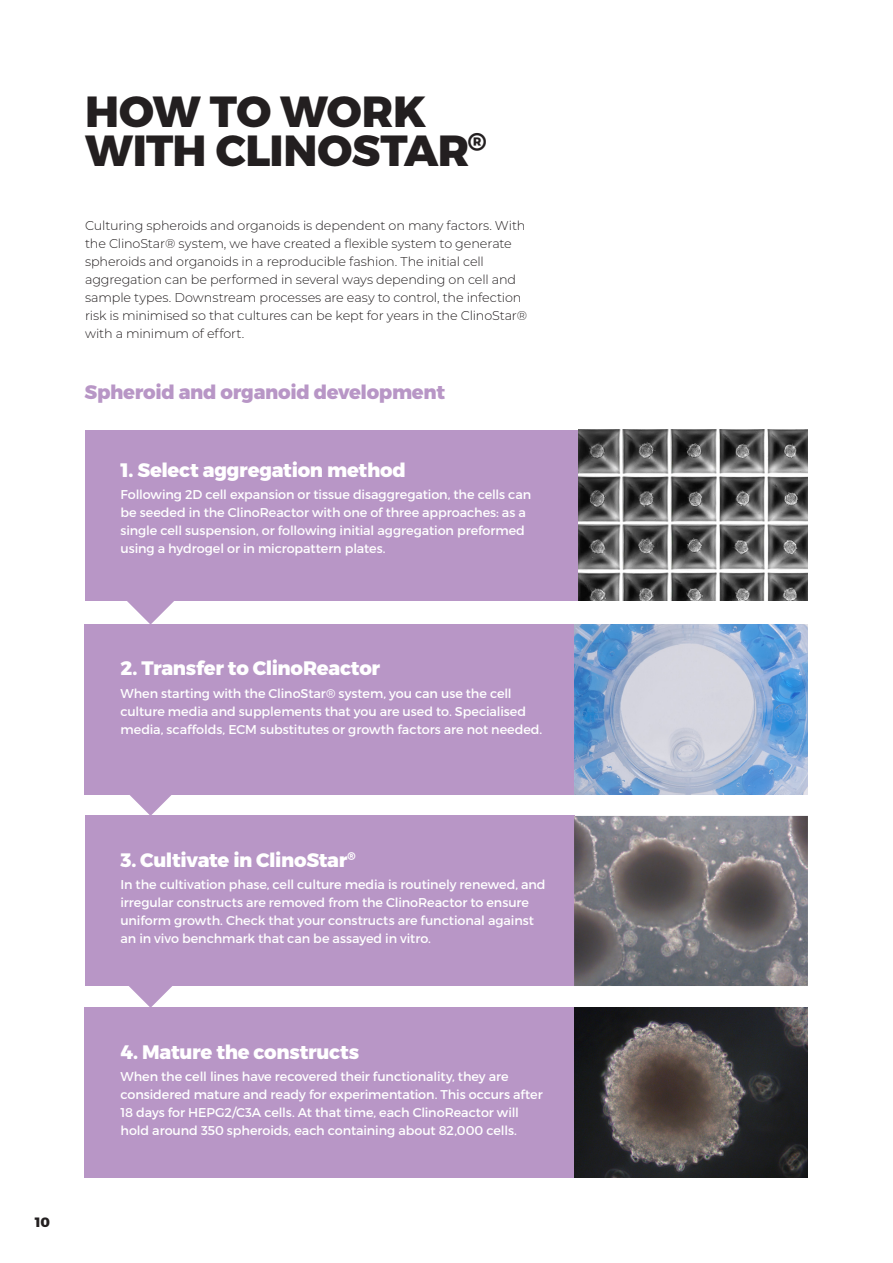
<style>
.page{position:relative;width:893px;height:1263px;background:#fff}
.page>*{position:absolute;margin:0;border:0;box-sizing:border-box;transform-origin:0 0}
.t1{font:800 43.5px/39px "Montserrat";letter-spacing:-.01em;color:#231f20}
.t2{font:800 19.5px "Montserrat";letter-spacing:-.015em;color:#fff}
.Body_text{font:800 19.5px "Montserrat";letter-spacing:-.015em;color:#b896c6}
.t3{font:800 13.5px "Montserrat";color:#231f20}
.Body_text-2{font:12.75px/18px "Montserrat";letter-spacing:-.005em;color:#fff}
.Body_text-3{font:300 12.75px/18px "Montserrat";letter-spacing:-.01em;color:#231f20}
</style>
<div class="page">
<div style="left:85px;top:430px;width:493px;height:170px;background:#b896c6"></div>
<div style="left:85px;top:625px;width:489px;height:170px;background:#b896c6"></div>
<div style="left:85px;top:816px;width:489px;height:170px;background:#b896c6"></div>
<div style="left:85px;top:1008px;width:489px;height:170px;background:#b896c6"></div>
<img style="left:578px;top:429px;width:230px;height:171px">
<img style="left:574px;top:625px;width:234px;height:170px">
<img style="left:574px;top:816px;width:234px;height:170px">
<img style="left:574px;top:1008px;width:234px;height:170px">
<svg style="left:120px;top:600px;width:61px;height:25px"></svg>
<svg style="left:120px;top:795px;width:61px;height:21px"></svg>
<svg style="left:120px;top:986px;width:61px;height:22px"></svg>
<p class="t1" style="left:85px;top:93px;width:403px">HOW TO WORK<br>WITH CLINOSTAR<sup>®</sup></p>
<p class="Body_text-3" style="left:85px;top:216px;width:444px">Culturing spheroids and organoids is dependent on many factors. With the ClinoStar® system, we have created a flexible system to generate spheroids and organoids in a reproducible fashion. The initial cell aggregation can be performed in several ways depending on cell and sample types. Downstream processes are easy to control, the infection risk is minimised so that cultures can be kept for years in the ClinoStar® with a minimum of effort.</p>
<p class="Body_text" style="left:85px;top:380px;width:362px">Spheroid and organoid development</p>
<p class="t2" style="left:120px;top:458px;width:287px">1. Select aggregation method</p>
<p class="Body_text-2" style="left:120px;top:486px;width:412px">Following 2D cell expansion or tissue disaggregation, the cells can be seeded in the ClinoReactor with one of three approaches: as a single cell suspension, or following initial aggregation preformed using a hydrogel or in micropattern plates.</p>
<p class="t2" style="left:120px;top:656px;width:261px">2. Transfer to ClinoReactor</p>
<p class="Body_text-2" style="left:120px;top:684px;width:423px">When starting with the ClinoStar® system, you can use the cell culture media and supplements that you are used to. Specialised media, scaffolds, ECM substitutes or growth factors are not needed.</p>
<p class="t3" style="left:35px;top:1214px;width:17px">10</p>
<p class="t2" style="left:120px;top:848px;width:237px">3. Cultivate in ClinoStar<sup>®</sup></p>
<p class="Body_text-2" style="left:120px;top:875px;width:427px">In the cultivation phase, cell culture media is routinely renewed, and irregular constructs are removed from the ClinoReactor to ensure uniform growth. Check that your constructs are functional against an in vivo benchmark that can be assayed in vitro.</p>
<p class="t2" style="left:120px;top:1039px;width:240px">4. Mature the constructs</p>
<p class="Body_text-2" style="left:120px;top:1067px;width:424px">When the cell lines have recovered their functionality, they are considered mature and ready for experimentation. This occurs after 18 days for HEPG2/C3A cells. At that time, each ClinoReactor will hold around 350 spheroids, each containing about 82,000 cells.</p>
</div>
